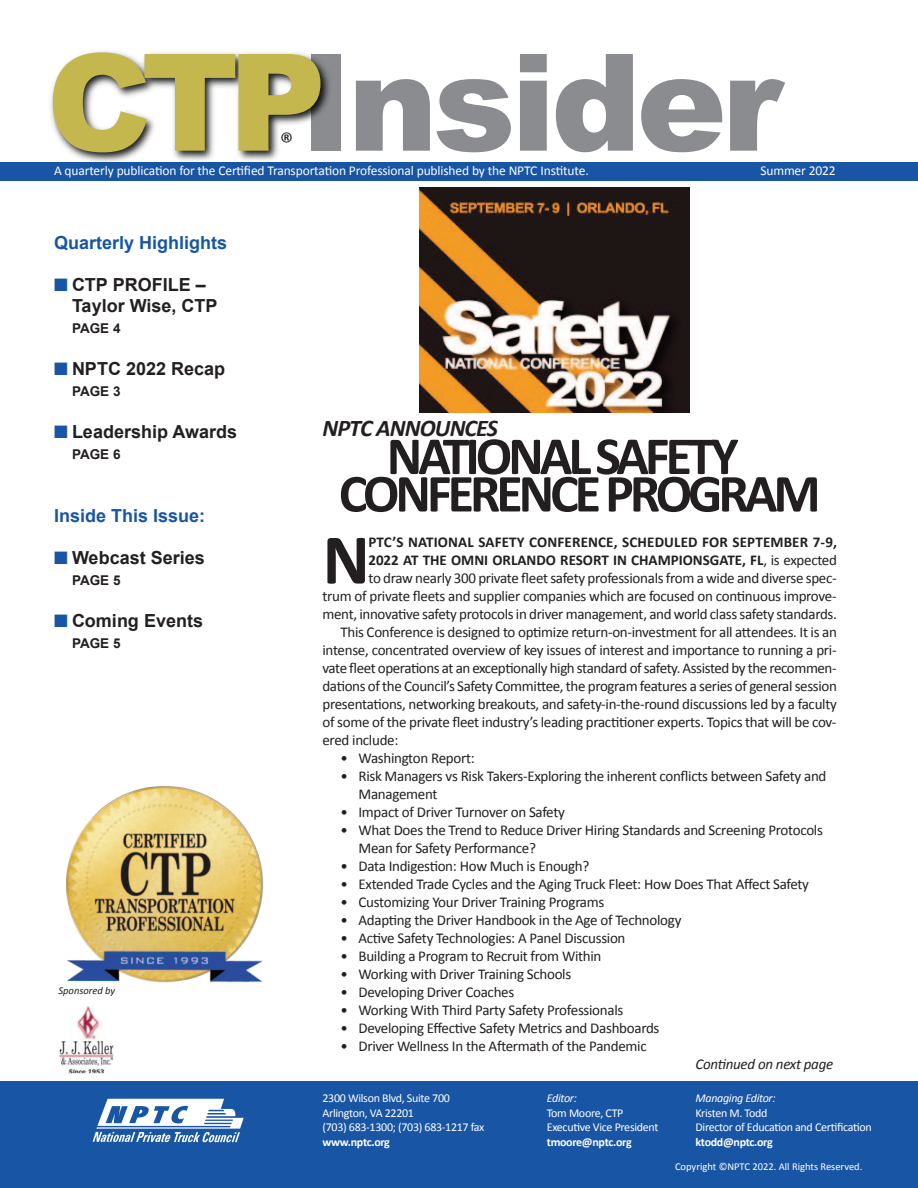
<style>
.page{position:relative;width:918px;height:1188px;background:#fff}
.page>*{position:absolute;margin:0;border:0;box-sizing:border-box;transform-origin:0 0}
.t1{font:900 135px "Arial";letter-spacing:-.035em;color:#8a8c8f}
.t2{font:900 135px "Arial";color:#c4b74d}
.t3{font:700 72px "Calibri";color:#231f20}
.t4{font:700 54px "Calibri";letter-spacing:-.075em;color:#231f20}
.t5{font:27px "Calibri";color:#231f20}
.t6{font:italic 700 24px "Calibri";letter-spacing:-.035em;color:#231f20}
.t7{font:700 18px/21px "Arial";color:#231f20}
.t8{font:700 18px "Arial";color:#1855a5}
.t9{font:15px/18px "Calibri";letter-spacing:-.02em;color:#231f20}
.t10{font:italic 15px "Calibri";letter-spacing:-.025em;color:#231f20}
.t11{font:13.5px "Calibri";letter-spacing:-.01em;color:#fff}
.t12{font:700 13.5px "Arial";color:#231f20}
.t13{font:12px "Calibri";letter-spacing:-.025em;color:#fff}
.t14{font:700 12px "Calibri";letter-spacing:-.025em;color:#fff}
.t15{font:italic 12px "Calibri";letter-spacing:-.025em;color:#fff}
.t16{font:10.5px "Calibri";color:#fff}
.t17{font:italic 10.5px "Calibri";color:#231f20}
.s1{color:#1855a5}
.s2{font-weight:700}
</style>
<div class="page">
<div style="left:0;top:1082px;width:918px;height:106px;background:#1855a5"></div>
<div style="left:0;top:162px;width:918px;height:18px;background:#1855a5"></div>
<svg style="left:93px;top:1099px;width:151px;height:43px"></svg>
<img style="left:0;top:51px;width:432px;height:130px">
<img style="left:65px;top:785px;width:199px;height:198px">
<img style="left:59px;top:1006px;width:54px;height:67px">
<img style="left:420px;top:187px;width:270px;height:225px">
<p class="t2" style="left:46px;top:2px;width:281px">CTP</p>
<p class="t11" style="left:54px;top:165px;width:536px">A quarterly publication for the Certified Transportation Professional published by the NPTC Institute.</p>
<p class="t1" style="left:300px;top:2px;width:483px">Insider</p>
<p class="t11" style="left:760px;top:165px;width:77px">Summer 2022</p>
<p class="t5" style="left:280px;top:131px;width:15px">®</p>
<p class="t8" style="left:54px;top:233px;width:175px">Quarterly Highlights</p>
<p class="t7" style="left:72px;top:275px;width:147px;text-indent:-18px"><span class="s1">■</span> CTP PROFILE –<br>Taylor Wise, CTP</p>
<p class="t12" style="left:72px;top:321px;width:50px">PAGE 4</p>
<p class="t7" style="left:54px;top:359px;width:173px"><span class="s1">■</span> NPTC 2022 Recap</p>
<p class="t12" style="left:72px;top:384px;width:50px">PAGE 3</p>
<p class="t7" style="left:54px;top:422px;width:185px"><span class="s1">■</span> Leadership Awards</p>
<p class="t12" style="left:72px;top:447px;width:50px">PAGE 6</p>
<p class="t8" style="left:54px;top:506px;width:153px">Inside This Issue:</p>
<p class="t7" style="left:54px;top:548px;width:152px"><span class="s1">■</span> Webcast Series</p>
<p class="t12" style="left:72px;top:573px;width:50px">PAGE 5</p>
<p class="t7" style="left:54px;top:611px;width:151px"><span class="s1">■</span> Coming Events</p>
<p class="t12" style="left:72px;top:636px;width:50px">PAGE 5</p>
<p class="t17" style="left:58px;top:986px;width:58px">Sponsored by</p>
<p class="t6" style="left:322px;top:418px;width:177px">NPTC ANNOUNCES</p>
<p class="t4" style="left:387px;top:433px;width:353px">NATIONAL SAFETY</p>
<p class="t4" style="left:339px;top:471px;width:483px">CONFERENCE PROGRAM</p>
<p class="t3" style="left:322px;top:529px;width:49px">N</p>
<p class="t9" style="left:322px;top:535px;width:516px;text-align:right"><span class="s2">PTC’S NATIONAL SAFETY CONFERENCE, SCHEDULED FOR SEPTEMBER 7‐9,<br>2022 AT THE OMNI ORLANDO RESORT IN CHAMPIONSGATE, FL</span>, is expected<br>to draw nearly 300 private fleet safety professionals from a wide and diverse spec‐<br>trum of private fleets and supplier companies which are focused on continuous improve‐ ment, innovative safety protocols in driver management, and world class safety standards.</p>
<p class="t9" style="left:322px;top:625px;width:516px;text-align:justify;text-indent:18px">This Conference is designed to optimize return‐on‐investment for all attendees. It is an intense, concentrated overview of key issues of interest and importance to running a pri‐ vate fleet operations at an exceptionally high standard of safety. Assisted by the recommen‐ dations of the Council’s Safety Committee, the program features a series of general session presentations, networking breakouts, and safety‐in‐the‐round discussions led by a faculty of some of the private fleet industry’s leading practitioner experts. Topics that will be cov‐ ered include:</p>
<p class="t9" style="left:340px;top:751px;width:136px">• Washington Report:</p>
<p class="t9" style="left:358px;top:769px;width:470px;text-indent:-18px">• Risk Managers vs Risk Takers‐Exploring the inherent conflicts between Safety and<br>Management</p>
<p class="t9" style="left:340px;top:805px;width:226px">• Impact of Driver Turnover on Safety</p>
<p class="t9" style="left:358px;top:823px;width:466px;text-indent:-18px">• What Does the Trend to Reduce Driver Hiring Standards and Screening Protocols<br>Mean for Safety Performance?</p>
<p class="t9" style="left:340px;top:859px;width:250px">• Data Indigestion: How Much is Enough?</p>
<p class="t9" style="left:340px;top:877px;width:470px">• Extended Trade Cycles and the Aging Truck Fleet: How Does That Affect Safety</p>
<p class="t9" style="left:340px;top:895px;width:265px">• Customizing Your Driver Training Programs</p>
<p class="t9" style="left:340px;top:913px;width:342px">• Adapting the Driver Handbook in the Age of Technology</p>
<p class="t9" style="left:340px;top:931px;width:287px">• Active Safety Technologies: A Panel Discussion</p>
<p class="t9" style="left:340px;top:949px;width:262px">• Building a Program to Recruit from Within</p>
<p class="t9" style="left:340px;top:967px;width:232px">• Working with Driver Training Schools</p>
<p class="t9" style="left:340px;top:985px;width:175px">• Developing Driver Coaches</p>
<p class="t9" style="left:340px;top:1003px;width:284px">• Working With Third Party Safety Professionals</p>
<p class="t9" style="left:340px;top:1021px;width:321px">• Developing Effective Safety Metrics and Dashboards</p>
<p class="t9" style="left:340px;top:1039px;width:308px">• Driver Wellness In the Aftermath of the Pandemic</p>
<p class="t10" style="left:696px;top:1058px;width:139px">Continued on next page</p>
<p class="t13" style="left:322px;top:1093px;width:129px">2300 Wilson Blvd, Suite 700</p>
<p class="t13" style="left:323px;top:1108px;width:93px">Arlington, VA 22201</p>
<p class="t13" style="left:323px;top:1122px;width:163px">(703) 683‐1300; (703) 683‐1217 fax</p>
<p class="t14" style="left:322px;top:1137px;width:69px">www.nptc.org</p>
<p class="t15" style="left:547px;top:1093px;width:32px">Editor:</p>
<p class="t13" style="left:547px;top:1108px;width:78px">Tom Moore, CTP</p>
<p class="t13" style="left:547px;top:1122px;width:113px">Executive Vice President</p>
<p class="t14" style="left:547px;top:1137px;width:86px">tmoore@nptc.org</p>
<p class="t15" style="left:696px;top:1093px;width:82px">Managing Editor:</p>
<p class="t13" style="left:696px;top:1108px;width:73px">Kristen M. Todd</p>
<p class="t13" style="left:696px;top:1122px;width:178px">Director of Education and Certification</p>
<p class="t14" style="left:696px;top:1137px;width:79px">ktodd@nptc.org</p>
<p class="t16" style="left:675px;top:1162px;width:189px">Copyright ©NPTC 2022. All Rights Reserved.</p>
</div>
